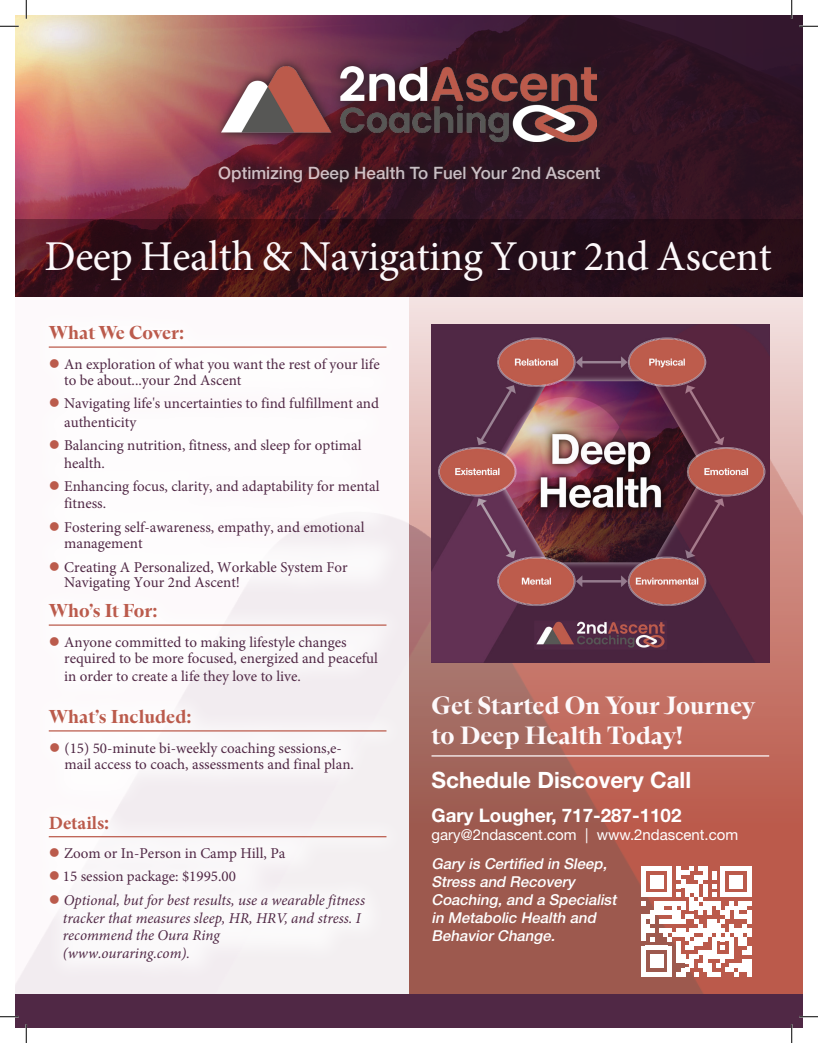
<style>
.page{position:relative;width:818px;height:1043px;background:#fff}
.page>*{position:absolute;margin:0;border:0;box-sizing:border-box;transform-origin:0 0}
.t1{font:42.5px "Minion Pro";letter-spacing:-.01em;color:#fdf9fb}
.t2{font:700 25px/30px "ABC Arizona Serif";color:#fdf9fb}
.t3{font:700 22.5px "Helvetica Neue LT Std";color:#fff}
.t4{font:700 18.75px "ABC Arizona Serif";color:#bb5b4c}
.t5{font:700 18.75px "Helvetica Neue LT Std";color:#fff}
.t6{font:700 18.75px "Minion Pro";color:#bb5b4c}
.t7{font:500 17px "Helvetica Neue LT Std";color:#fdf9fb}
.t8{font:15px/17.1px "Minion Pro";color:#502845}
.t9{font:italic 15px/18px "Minion Pro";color:#502845}
.t10{font:italic 500 15px/18px "Helvetica Neue LT Std";color:#fff}
.t11{font:15px "Helvetica Neue LT Std";color:#fff}
.s1{color:#bb5b4c}
.s2{font-family:"ABC Arizona Serif"}
</style>
<div class="page">
<div style="left:409px;top:296px;width:393px;height:732px;background:#f2dfde"></div>
<img style="left:15px;top:364px;width:787px;height:630px">
<svg style="left:15px;top:15px;width:787px;height:204px;background:#6f3e46"></svg>
<svg style="left:208px;top:156px;width:402px;height:37px;background:#3c1522"></svg>
<svg style="left:212px;top:56px;width:395px;height:97px;background:#552534"></svg>
<img style="left:222px;top:66px;width:375px;height:76px">
<svg style="left:15px;top:219px;width:787px;height:77px;background:#320f18"></svg>
<div style="left:15px;top:994px;width:787px;height:34px;background:#502845"></div>
<img style="left:431px;top:324px;width:338px;height:338px">
<div style="left:28px;top:304px;width:379px;height:679px;background:#fff"></div>
<hr style="left:49px;top:346px;width:337px;height:2px;background:#bb5b4c">
<hr style="left:49px;top:624px;width:337px;height:1px;background:#bb5b4c">
<hr style="left:49px;top:730px;width:337px;height:1px;background:#bb5b4c">
<hr style="left:49px;top:836px;width:337px;height:1px;background:#bb5b4c">
<hr style="left:431px;top:755px;width:338px;height:1px;background:#fdf9fb">
<svg style="left:641px;top:866px;width:110px;height:110px;background:#e0bab4"></svg>
<svg style="left:0;top:25px;width:19px;height:2px"></svg>
<svg style="left:799px;top:25px;width:19px;height:2px"></svg>
<svg style="left:0;top:1016px;width:19px;height:1px"></svg>
<svg style="left:799px;top:1015px;width:19px;height:2px"></svg>
<svg style="left:25px;top:0;width:2px;height:19px"></svg>
<svg style="left:25px;top:1024px;width:2px;height:18px"></svg>
<svg style="left:790px;top:0;width:2px;height:19px"></svg>
<svg style="left:791px;top:1024px;width:1px;height:18px"></svg>
<p class="t7" style="left:218px;top:163px;width:384px">Optimizing Deep Health To Fuel Your 2nd Ascent</p>
<h1 class="t1" style="left:44px;top:228px;width:728px">Deep Health &amp; Navigating Your 2nd Ascent</h1>
<p class="t4" style="left:49px;top:322px;width:137px">What We Cover:</p>
<p class="t8" style="left:64px;top:355px;width:317px;line-height:16.6px;text-indent:-15px"><span class="s1">●</span> An exploration of what you want the rest of your life to be about...your 2nd Ascent</p>
<p class="t8" style="left:64px;top:394px;width:316px;line-height:18.9px;text-indent:-15px"><span class="s1">●</span> Navigating life's uncertainties to find fulfillment and authenticity</p>
<p class="t8" style="left:64px;top:437px;width:299px;text-indent:-15px"><span class="s1">●</span> Balancing nutrition, fitness, and sleep for optimal health.</p>
<p class="t8" style="left:64px;top:478px;width:317px;text-indent:-15px"><span class="s1">●</span> Enhancing focus, clarity, and adaptability for mental fitness.</p>
<p class="t8" style="left:64px;top:519px;width:302px;line-height:16.2px;text-indent:-15px"><span class="s1">●</span> Fostering self-awareness, empathy, and emotional management</p>
<p class="t8" style="left:64px;top:559px;width:285px;line-height:15.4px;text-indent:-15px"><span class="s1">●</span> Creating A Personalized, Workable System For<br>Navigating Your 2nd Ascent!</p>
<p class="t4" style="left:49px;top:600px;width:110px">Who’s It For:</p>
<p class="t8" style="left:64px;top:633px;width:315px;text-indent:-15px"><span class="s1">●</span> Anyone committed to making lifestyle changes required to be more focused, energized and peaceful in order to create a life they love to live.</p>
<p class="t4" style="left:49px;top:706px;width:144px">What’s Included:</p>
<p class="t8" style="left:64px;top:739px;width:291px;line-height:16.4px;text-indent:-15px"><span class="s1">●</span> (15) 50-minute bi-weekly coaching sessions,e&shy;mail access to coach, assessments and final plan.</p>
<p class="t6" style="left:49px;top:809px;width:62px">Details<span class="s2">:</span></p>
<p class="t8" style="left:49px;top:844px;width:238px"><span class="s1">●</span> Zoom or In-Person in Camp Hill, Pa</p>
<p class="t8" style="left:49px;top:867px;width:189px"><span class="s1">●</span> 15 session package: $1995.00</p>
<p class="t9" style="left:63px;top:890px;width:304px;text-indent:-14px"><span class="s1">●</span> Optional, but for best results, use a wearable fitness tracker that measures sleep, HR, HRV, and stress. I recommend the Oura Ring<br>(www.ouraring.com).</p>
<h2 class="t2" style="left:431px;top:691px;width:325px">Get Started On Your Journey to Deep Health Today!</h2>
<h3 class="t3" style="left:431px;top:766px;width:261px">Schedule Discovery Call</h3>
<p class="t5" style="left:431px;top:803px;width:251px">Gary Lougher, 717-287-1102</p>
<p class="t11" style="left:431px;top:825px;width:308px">gary@2ndascent.com | www.2ndascent.com</p>
<p class="t10" style="left:431px;top:854px;width:189px">Gary is Certified in Sleep,<br>Stress and Recovery<br>Coaching, and a Specialist in Metabolic Health and<br>Behavior Change.</p>
</div>
